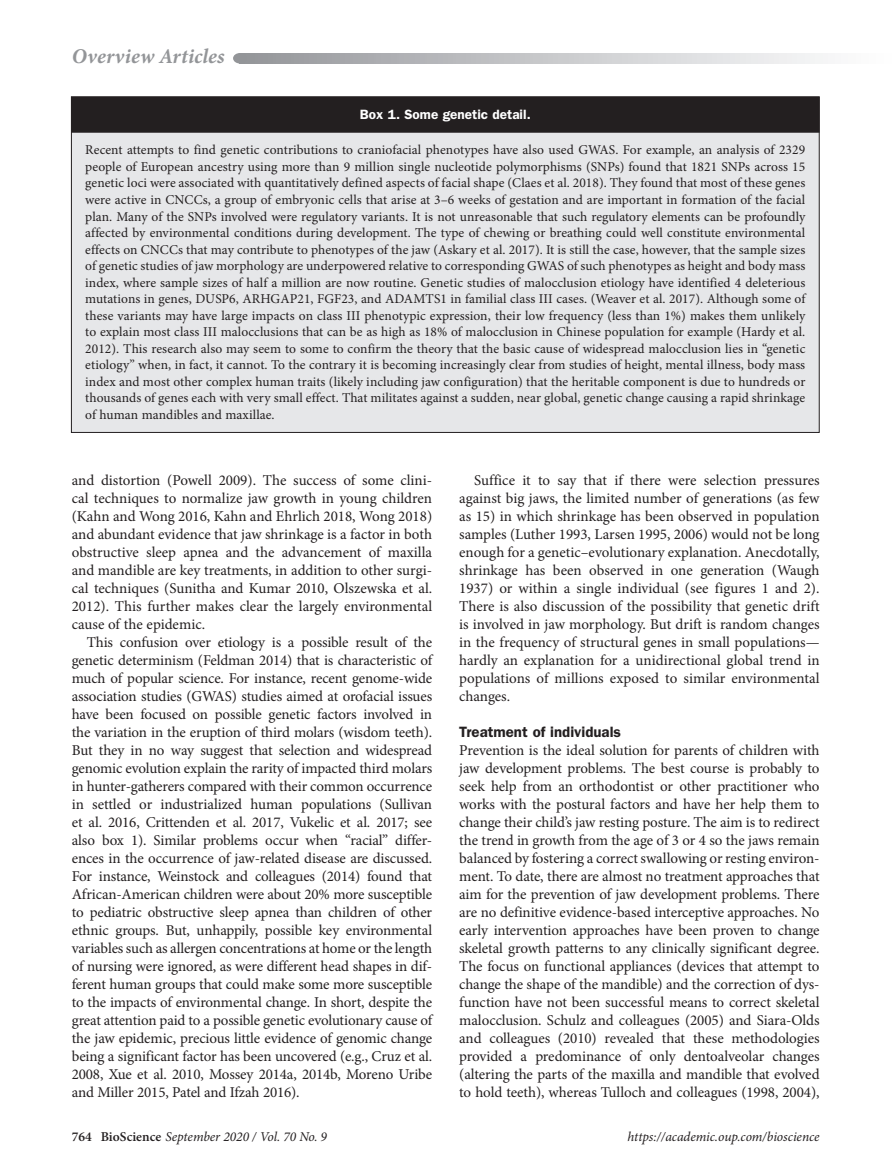
<style>
.page{position:relative;width:894px;height:1174px;background:#fff}
.page>*{position:absolute;margin:0;border:0;box-sizing:border-box;transform-origin:0 0}
.t1{font:italic 700 21px "Minion Pro";letter-spacing:.005em;color:#939598}
.Para{font:15px/18px "Minion Pro";letter-spacing:-.005em;color:#231f20;text-align:justify}
.ParaFL{font:15px/18px "Minion Pro";letter-spacing:-.005em;color:#231f20;text-align:justify}
.t2{font:600 15px "ITC Franklin Gothic Std";color:#231f20}
.BoxParaFL{font:13.5px/16.5px "Minion Pro";letter-spacing:.005em;color:#231f20;text-align:justify}
.t3{font:italic 13.5px "Minion Pro";letter-spacing:-.005em;color:#231f20}
.BoxHead{font:600 13.5px "ITC Franklin Gothic Std";color:#fff}
.s1{font-weight:600;font-style:normal}
</style>
<div class="page">
<svg style="left:243px;top:53px;width:580px;height:11px;background:#c5c6c9"></svg>
<div style="left:233px;top:53px;width:14px;height:11px;background:#939598;border-radius:50%"></div>
<div style="left:71px;top:97px;width:747px;height:335px;background:#e6e7e9"></div>
<div style="left:71px;top:97px;width:748px;height:36px;background:#231f20"></div>
<h1 class="t1" style="left:72px;top:41px;width:154px">Overview Articles</h1>
<p class="BoxHead" style="left:360px;top:107px;width:172px">Box 1. Some genetic detail.</p>
<p class="BoxParaFL" style="left:85px;top:142px;width:721px">Recent attempts to find genetic contributions to craniofacial phenotypes have also used GWAS. For example, an analysis of 2329 people of European ancestry using more than 9 million single nucleotide polymorphisms (SNPs) found that 1821 SNPs across 15 genetic loci were associated with quantitatively defined aspects of facial shape (Claes et al. 2018). They found that most of these genes were active in CNCCs, a group of embryonic cells that arise at 3–6 weeks of gestation and are important in formation of the facial plan. Many of the SNPs involved were regulatory variants. It is not unreasonable that such regulatory elements can be profoundly affected by environmental conditions during development. The type of chewing or breathing could well constitute environmental effects on CNCCs that may contribute to phenotypes of the jaw (Askary et al. 2017). It is still the case, however, that the sample sizes of genetic studies of jaw morphology are underpowered relative to corresponding GWAS of such phenotypes as height and body mass index, where sample sizes of half a million are now routine. Genetic studies of malocclusion etiology have identified 4 deleterious mutations in genes, DUSP6, ARHGAP21, FGF23, and ADAMTS1 in familial class III cases. (Weaver et al. 2017). Although some of these variants may have large impacts on class III phenotypic expression, their low frequency (less than 1%) makes them unlikely to explain most class III malocclusions that can be as high as 18% of malocclusion in Chinese population for example (Hardy et al.<br>2012). This research also may seem to some to confirm the theory that the basic cause of widespread malocclusion lies in “genetic etiology” when, in fact, it cannot. To the contrary it is becoming increasingly clear from studies of height, mental illness, body mass index and most other complex human traits (likely including jaw configuration) that the heritable component is due to hundreds or thousands of genes each with very small effect. That militates against a sudden, near global, genetic change causing a rapid shrinkage of human mandibles and maxillae.</p>
<p class="Para" style="left:72px;top:471px;width:362px">and distortion (Powell 2009). The success of some clini&shy;cal techniques to normalize jaw growth in young children (Kahn and Wong 2016, Kahn and Ehrlich 2018, Wong 2018) and abundant evidence that jaw shrinkage is a factor in both obstructive sleep apnea and the advancement of maxilla and mandible are key treatments, in addition to other surgi&shy;cal techniques (Sunitha and Kumar 2010, Olszewska et al.<br>2012). This further makes clear the largely environmental cause of the epidemic.</p>
<p class="Para" style="left:72px;top:633px;width:362px;text-indent:15px">This confusion over etiology is a possible result of the genetic determinism (Feldman 2014) that is characteristic of much of popular science. For instance, recent genome-wide association studies (GWAS) studies aimed at orofacial issues have been focused on possible genetic factors involved in the variation in the eruption of third molars (wisdom teeth).<br>But they in no way suggest that selection and widespread genomic evolution explain the rarity of impacted third molars in hunter-gatherers compared with their common occurrence in settled or industrialized human populations (Sullivan et al. 2016, Crittenden et al. 2017, Vukelic et al. 2017; see also box 1). Similar problems occur when “racial” differ&shy;ences in the occurrence of jaw-related disease are discussed.<br>For instance, Weinstock and colleagues (2014) found that African-American children were about 20% more susceptible to pediatric obstructive sleep apnea than children of other ethnic groups. But, unhappily, possible key environmental variables such as allergen concentrations at home or the length of nursing were ignored, as were different head shapes in dif&shy;ferent human groups that could make some more susceptible to the impacts of environmental change. In short, despite the great attention paid to a possible genetic evolutionary cause of the jaw epidemic, precious little evidence of genomic change being a significant factor has been uncovered (e.g., Cruz et al.<br>2008, Xue et al. 2010, Mossey 2014a, 2014b, Moreno Uribe and Miller 2015, Patel and Ifzah 2016).</p>
<p class="Para" style="left:459px;top:471px;width:362px;text-indent:15px">Suffice it to say that if there were selection pressures against big jaws, the limited number of generations (as few as 15) in which shrinkage has been observed in population samples (Luther 1993, Larsen 1995, 2006) would not be long enough for a genetic–evolutionary explanation. Anecdotally, shrinkage has been observed in one generation (Waugh 1937) or within a single individual (see figures 1 and 2).<br>There is also discussion of the possibility that genetic drift is involved in jaw morphology. But drift is random changes in the frequency of structural genes in small populations— hardly an explanation for a unidirectional global trend in populations of millions exposed to similar environmental changes.</p>
<h1 class="t2" style="left:459px;top:723px;width:163px">Treatment of individuals</h1>
<p class="ParaFL" style="left:459px;top:741px;width:362px">Prevention is the ideal solution for parents of children with jaw development problems. The best course is probably to seek help from an orthodontist or other practitioner who works with the postural factors and have her help them to change their child’s jaw resting posture. The aim is to redirect the trend in growth from the age of 3 or 4 so the jaws remain balanced by fostering a correct swallowing or resting environ&shy;ment. To date, there are almost no treatment approaches that aim for the prevention of jaw development problems. There are no definitive evidence-based interceptive approaches. No early intervention approaches have been proven to change skeletal growth patterns to any clinically significant degree.<br>The focus on functional appliances (devices that attempt to change the shape of the mandible) and the correction of dys&shy;function have not been successful means to correct skeletal malocclusion. Schulz and colleagues (2005) and Siara-Olds and colleagues (2010) revealed that these methodologies provided a predominance of only dentoalveolar changes (altering the parts of the maxilla and mandible that evolved to hold teeth), whereas Tulloch and colleagues (1998, 2004),</p>
<p class="t3" style="left:72px;top:1127px;width:257px"><span class="s1">764 BioScience</span> September 2020 / Vol. 70 No. 9</p>
<p class="t3" style="left:627px;top:1127px;width:193px">https://academic.oup.com/bioscience</p>
</div>
